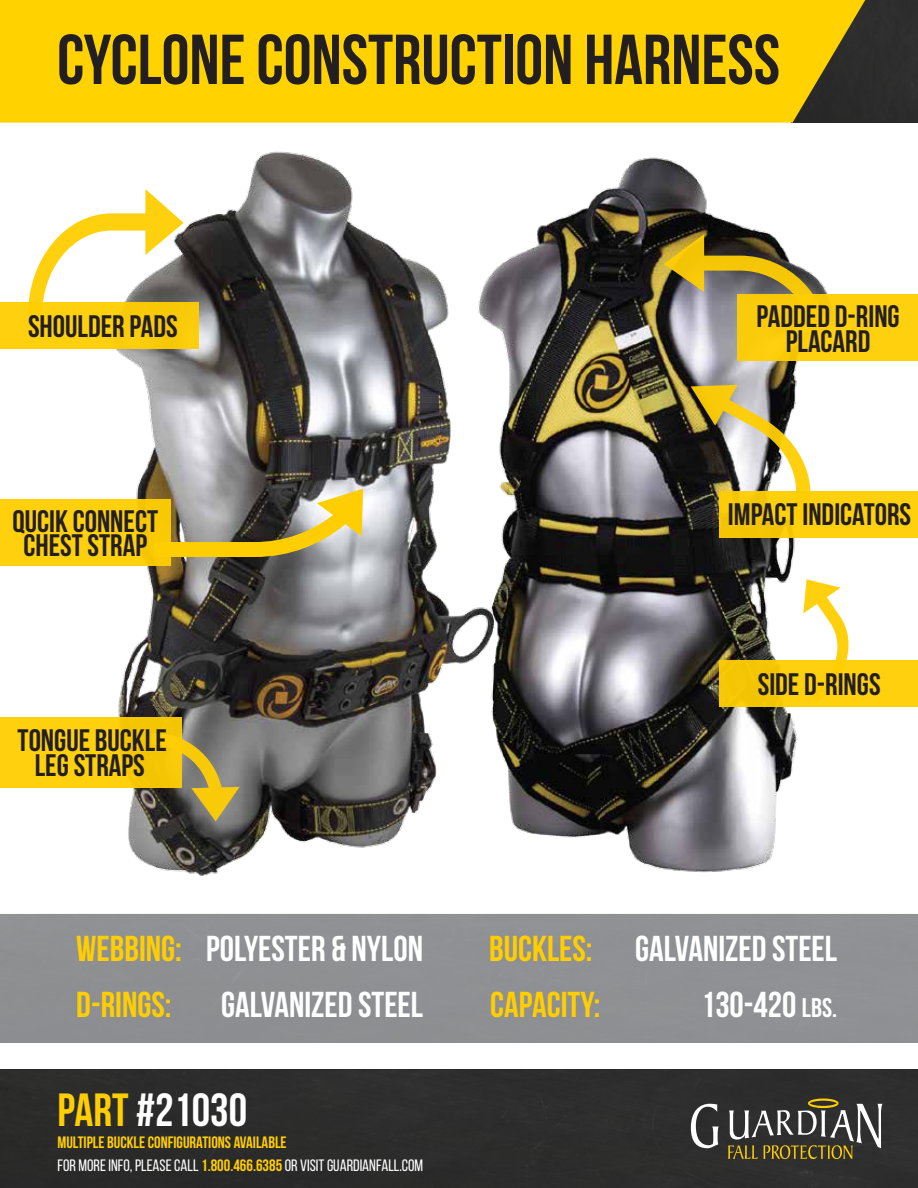
<style>
.page{position:relative;width:918px;height:1188px;background:#fff}
.page>*{position:absolute;margin:0;border:0;box-sizing:border-box;transform-origin:0 0}
.t1{font:700 70.5px "Bebas Neue";color:#231f20}
.t2{font:700 46.5px "Bebas Neue";color:#fff}
.t3{font:700 36px/55.9px "Bebas Neue";color:#fff;text-align:right}
.t4{font:700 36px "Bebas Neue";color:#ffce02}
.t5{font:700 31.05px/24.9px "Bebas Neue";color:#231f20;text-align:center}
.t6{font:16.5px "Bebas Neue";color:#fff}
.t7{font:700 16.5px "Bebas Neue";color:#ffce02}
.s1{color:#ffce02}
.s2{font-size:27px}
.s3{font-weight:700;color:#ffce02}
</style>
<div class="page">
<div style="left:0;top:1070px;width:918px;height:118px;background:#2c2c2c"></div>
<svg style="left:691px;top:1104px;width:28px;height:44px"></svg>
<svg style="left:728px;top:1099px;width:154px;height:60px;background:#5c584b"></svg>
<img style="left:332px;top:157px;width:586px;height:843px">
<svg style="left:691px;top:385px;width:119px;height:137px"></svg>
<img style="left:6px;top:151px;width:595px;height:809px">
<div style="left:719px;top:491px;width:199px;height:46px;background:linear-gradient(to right,#f6c704,#ffd311)"></div>
<svg style="left:154px;top:489px;width:209px;height:68px;background:#a7985d"></svg>
<svg style="left:28px;top:189px;width:156px;height:114px"></svg>
<svg style="left:152px;top:733px;width:88px;height:88px;background:#8d8150"></svg>
<div style="left:0;top:303px;width:199px;height:46px;background:#ffd00e"></div>
<div style="left:0;top:717px;width:182px;height:71px;background:#ffd00e"></div>
<svg style="left:664px;top:234px;width:164px;height:110px;background:#9f9369"></svg>
<div style="left:0;top:499px;width:171px;height:66px;background:#ffd00e"></div>
<div style="left:738px;top:294px;width:180px;height:67px;background:#ffd00e"></div>
<svg style="left:803px;top:579px;width:46px;height:82px"></svg>
<div style="left:719px;top:661px;width:199px;height:46px;background:linear-gradient(to right,#f5c604,#ffd311)"></div>
<div style="left:865px;top:0;width:53px;height:123px;background:#2d2d2d"></div>
<div style="left:0;top:0;width:865px;height:123px;background:#ffd200"></div>
<h1 class="t1" style="left:57px;top:21px;width:724px">CYCLONE CONSTRUCTION HARNESS</h1>
<p class="t5" style="left:28px;top:313px;width:151px">SHOULDER PADS</p>
<p class="t5" style="left:13px;top:508px;width:147px">QUCIK CONNECT<br>CHEST STRAP</p>
<p class="t5" style="left:18px;top:727px;width:151px">TONGUE BUCKLE<br>LEG STRAPS</p>
<p class="t5" style="left:757px;top:303px;width:145px">PADDED D-RING<br>PLACARD</p>
<p class="t5" style="left:728px;top:501px;width:185px">IMPACT INDICATORS</p>
<p class="t5" style="left:758px;top:671px;width:124px">SIDE D-RINGS</p>
<p class="t3" style="left:76px;top:920px;width:348px"><span class="s1">WEBBING:</span> POLYESTER &amp; NYLON<br>GALVANIZED STEEL</p>
<p class="t3" style="left:635px;top:920px;width:203px">GALVANIZED STEEL<br>130-420 <span class="s2">LBS.</span></p>
<p class="t4" style="left:489px;top:929px;width:105px">BUCKLES:</p>
<p class="t4" style="left:76px;top:985px;width:97px">D-RINGS:</p>
<p class="t4" style="left:490px;top:985px;width:112px">CAPACITY:</p>
<h2 class="t2" style="left:57px;top:1085px;width:191px"><span class="s1">PART</span> #21030</h2>
<p class="t7" style="left:57px;top:1133px;width:231px">MULTIPLE BUCKLE CONFIGURATIONS AVAILABLE</p>
<p class="t6" style="left:57px;top:1156px;width:367px">FOR MORE INFO, PLEASE CALL <span class="s3">1.800.466.6385</span> OR VISIT GUARDIANFALL.COM</p>
</div>
